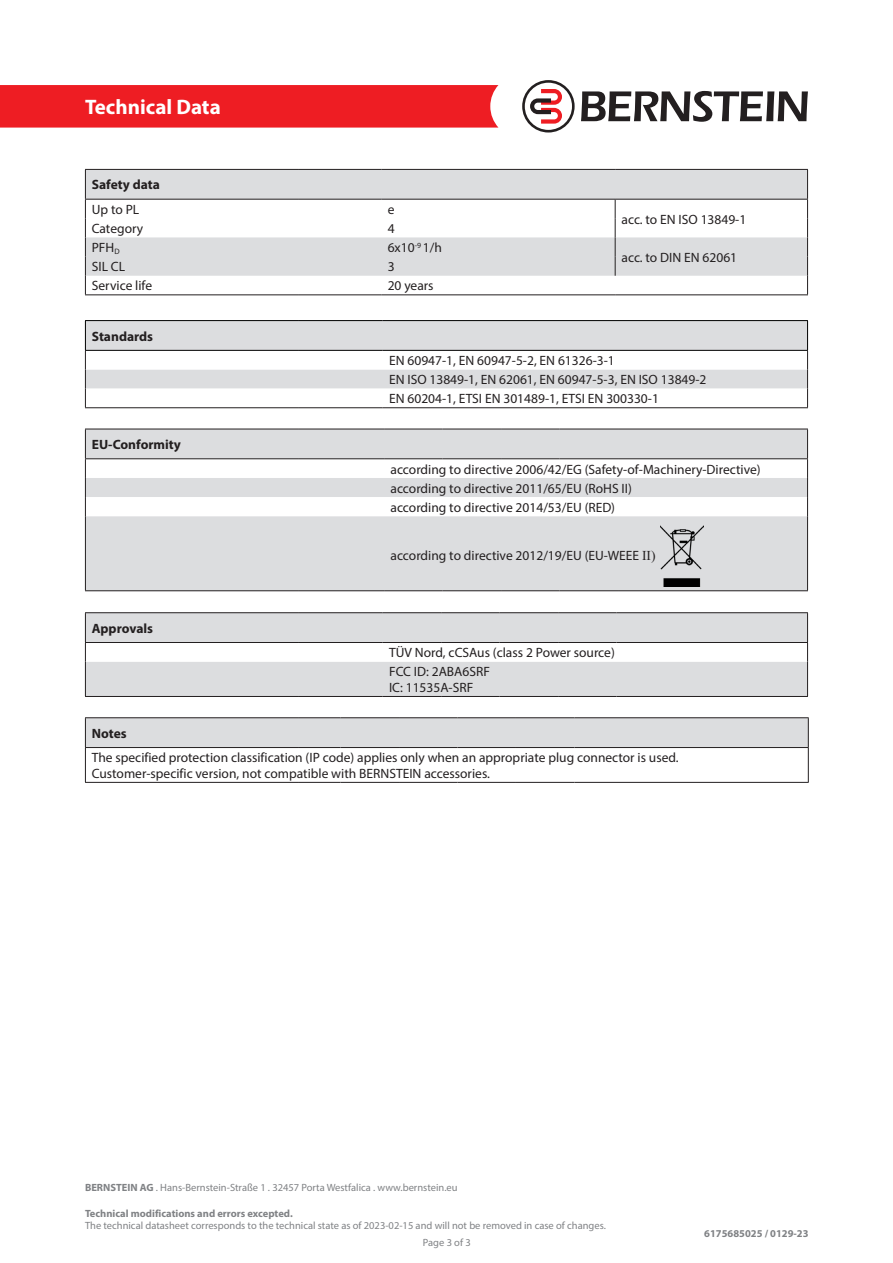
<style>
.page{position:relative;width:893px;height:1263px;background:#fff}
.page>*{position:absolute;margin:0;border:0;box-sizing:border-box;transform-origin:0 0}
.t1{font:700 21px "Myriad Pro";color:#fff}
.Copy_Regular_DE{font:13.5px "Myriad Pro";color:#231f20}
.t2{font:700 13.5px "Myriad Pro";color:#231f20}
.t3{font:10.5px/16.8px "Myriad Pro";color:#808285}
.t4{font:700 10.5px "Myriad Pro";color:#808285}
.s1{font-family:"Times New Roman"}
.s2{font-weight:700}
</style>
<div class="page">
<div style="left:0;top:85px;width:498px;height:43px;background:#ee1d23"></div>
<svg style="left:581px;top:91px;width:227px;height:31px"></svg>
<svg style="left:522px;top:80px;width:53px;height:53px"></svg>
<hr style="left:85px;top:320px;width:213px;height:1px;background:#000">
<hr style="left:298px;top:320px;width:85px;height:1px;background:#000">
<hr style="left:383px;top:320px;width:425px;height:1px;background:#000">
<svg style="left:85px;top:321px;width:723px;height:86px"></svg>
<hr style="left:85px;top:350px;width:213px;height:1px;background:#000">
<hr style="left:298px;top:350px;width:85px;height:1px;background:#000">
<hr style="left:383px;top:350px;width:425px;height:1px;background:#000">
<hr style="left:85px;top:407px;width:213px;height:1px;background:#231f20">
<hr style="left:298px;top:407px;width:85px;height:1px;background:#231f20">
<hr style="left:383px;top:407px;width:425px;height:1px;background:#231f20">
<div style="left:86px;top:516px;width:721px;height:74px;background:#dcdddf"></div>
<hr style="left:85px;top:590px;width:213px;height:1px;background:#231f20">
<hr style="left:298px;top:590px;width:86px;height:1px;background:#231f20">
<hr style="left:384px;top:590px;width:59px;height:1px;background:#231f20">
<hr style="left:443px;top:590px;width:58px;height:1px;background:#231f20">
<hr style="left:501px;top:590px;width:58px;height:1px;background:#231f20">
<hr style="left:559px;top:590px;width:59px;height:1px;background:#231f20">
<hr style="left:618px;top:590px;width:190px;height:1px;background:#231f20">
<svg style="left:85px;top:430px;width:723px;height:86px"></svg>
<hr style="left:85px;top:516px;width:1px;height:74px;background:#231f20">
<hr style="left:807px;top:516px;width:1px;height:74px;background:#231f20">
<hr style="left:85px;top:429px;width:213px;height:1px;background:#231f20">
<hr style="left:298px;top:429px;width:86px;height:1px;background:#231f20">
<hr style="left:384px;top:429px;width:59px;height:1px;background:#231f20">
<hr style="left:443px;top:429px;width:58px;height:1px;background:#231f20">
<hr style="left:501px;top:429px;width:58px;height:1px;background:#231f20">
<hr style="left:559px;top:429px;width:59px;height:1px;background:#231f20">
<hr style="left:618px;top:429px;width:190px;height:1px;background:#231f20">
<hr style="left:85px;top:458px;width:213px;height:1px;background:#231f20">
<hr style="left:298px;top:458px;width:86px;height:1px;background:#231f20">
<hr style="left:384px;top:458px;width:59px;height:1px;background:#231f20">
<hr style="left:443px;top:458px;width:58px;height:1px;background:#231f20">
<hr style="left:501px;top:458px;width:58px;height:1px;background:#231f20">
<hr style="left:559px;top:458px;width:59px;height:1px;background:#231f20">
<hr style="left:618px;top:458px;width:190px;height:1px;background:#231f20">
<img style="left:660px;top:525px;width:43px;height:61px">
<div style="left:86px;top:662px;width:721px;height:34px;background:#dcdddf"></div>
<svg style="left:85px;top:613px;width:723px;height:49px"></svg>
<hr style="left:85px;top:662px;width:1px;height:34px;background:#231f20">
<hr style="left:807px;top:662px;width:1px;height:34px;background:#231f20">
<hr style="left:85px;top:612px;width:213px;height:1px;background:#231f20">
<hr style="left:298px;top:612px;width:85px;height:1px;background:#231f20">
<hr style="left:383px;top:612px;width:58px;height:1px;background:#231f20">
<hr style="left:441px;top:612px;width:59px;height:1px;background:#231f20">
<hr style="left:500px;top:612px;width:58px;height:1px;background:#231f20">
<hr style="left:558px;top:612px;width:59px;height:1px;background:#231f20">
<hr style="left:617px;top:612px;width:191px;height:1px;background:#231f20">
<hr style="left:85px;top:696px;width:213px;height:1px;background:#231f20">
<hr style="left:298px;top:696px;width:85px;height:1px;background:#231f20">
<hr style="left:383px;top:696px;width:58px;height:1px;background:#231f20">
<hr style="left:441px;top:696px;width:59px;height:1px;background:#231f20">
<hr style="left:500px;top:696px;width:58px;height:1px;background:#231f20">
<hr style="left:558px;top:696px;width:59px;height:1px;background:#231f20">
<hr style="left:617px;top:696px;width:191px;height:1px;background:#231f20">
<hr style="left:85px;top:747px;width:213px;height:1px;background:#231f20">
<hr style="left:298px;top:747px;width:43px;height:1px;background:#231f20">
<hr style="left:341px;top:747px;width:58px;height:1px;background:#231f20">
<hr style="left:399px;top:747px;width:58px;height:1px;background:#231f20">
<hr style="left:457px;top:747px;width:59px;height:1px;background:#231f20">
<hr style="left:516px;top:747px;width:58px;height:1px;background:#231f20">
<hr style="left:574px;top:747px;width:235px;height:1px;background:#231f20">
<div style="left:85px;top:718px;width:724px;height:29px;background:#dcdddf"></div>
<hr style="left:85px;top:748px;width:1px;height:34px;background:#231f20">
<hr style="left:808px;top:748px;width:1px;height:34px;background:#231f20">
<hr style="left:85px;top:717px;width:213px;height:1px;background:#231f20">
<hr style="left:298px;top:717px;width:43px;height:1px;background:#231f20">
<hr style="left:341px;top:717px;width:58px;height:1px;background:#231f20">
<hr style="left:399px;top:717px;width:58px;height:1px;background:#231f20">
<hr style="left:457px;top:717px;width:59px;height:1px;background:#231f20">
<hr style="left:516px;top:717px;width:58px;height:1px;background:#231f20">
<hr style="left:574px;top:717px;width:235px;height:1px;background:#231f20">
<hr style="left:85px;top:782px;width:213px;height:1px;background:#231f20">
<hr style="left:298px;top:782px;width:43px;height:1px;background:#231f20">
<hr style="left:341px;top:782px;width:58px;height:1px;background:#231f20">
<hr style="left:399px;top:782px;width:58px;height:1px;background:#231f20">
<hr style="left:457px;top:782px;width:59px;height:1px;background:#231f20">
<hr style="left:516px;top:782px;width:58px;height:1px;background:#231f20">
<hr style="left:574px;top:782px;width:235px;height:1px;background:#231f20">
<svg style="left:86px;top:170px;width:721px;height:106px;fill:#dcdddf"></svg>
<svg style="left:615px;top:200px;width:1px;height:76px"></svg>
<svg style="left:807px;top:170px;width:1px;height:124px"></svg>
<svg style="left:85px;top:170px;width:1px;height:124px"></svg>
<hr style="left:85px;top:169px;width:213px;height:1px;background:#231f20">
<hr style="left:298px;top:169px;width:83px;height:1px;background:#231f20">
<hr style="left:381px;top:169px;width:234px;height:1px;background:#231f20">
<hr style="left:615px;top:169px;width:193px;height:1px;background:#231f20">
<hr style="left:85px;top:199px;width:213px;height:1px;background:#231f20">
<hr style="left:298px;top:199px;width:83px;height:1px;background:#231f20">
<hr style="left:381px;top:199px;width:234px;height:1px;background:#231f20">
<hr style="left:615px;top:199px;width:193px;height:1px;background:#231f20">
<hr style="left:85px;top:294px;width:213px;height:1px;background:#231f20">
<hr style="left:298px;top:294px;width:83px;height:1px;background:#231f20">
<hr style="left:381px;top:294px;width:234px;height:1px;background:#231f20">
<hr style="left:615px;top:294px;width:193px;height:1px;background:#231f20">
<h1 class="t1" style="left:85px;top:93px;width:137px">Technical Data</h1>
<p class="t2" style="left:92px;top:176px;width:70px">Safety data</p>
<p class="Copy_Regular_DE" style="left:92px;top:201px;width:49px">Up to PL</p>
<p class="Copy_Regular_DE" style="left:388px;top:201px;width:8px">e</p>
<p class="Copy_Regular_DE" style="left:92px;top:220px;width:53px">Category</p>
<p class="Copy_Regular_DE" style="left:388px;top:220px;width:8px">4</p>
<p class="Copy_Regular_DE" style="left:92px;top:239px;width:29px">PFH<sub>D</sub></p>
<p class="Copy_Regular_DE" style="left:388px;top:239px;width:56px">6x10<sup>-9</sup> 1/h</p>
<p class="Copy_Regular_DE" style="left:92px;top:258px;width:35px">SIL CL</p>
<p class="Copy_Regular_DE" style="left:388px;top:258px;width:8px">3</p>
<p class="Copy_Regular_DE" style="left:92px;top:277px;width:62px">Service life</p>
<p class="Copy_Regular_DE" style="left:388px;top:277px;width:47px">20 years</p>
<p class="t2" style="left:92px;top:327px;width:63px">Standards</p>
<p class="Copy_Regular_DE" style="left:621px;top:211px;width:126px">acc. to EN ISO 13849-1</p>
<p class="Copy_Regular_DE" style="left:621px;top:249px;width:117px">acc. to DIN EN 62061</p>
<p class="t2" style="left:92px;top:436px;width:91px">EU-Conformity</p>
<p class="t2" style="left:92px;top:619px;width:63px">Approvals</p>
<p class="Copy_Regular_DE" style="left:389px;top:352px;width:227px">EN 60947-1, EN 60947-5-2, EN 61326-3-1</p>
<p class="Copy_Regular_DE" style="left:389px;top:371px;width:319px">EN ISO 13849-1, EN 62061, EN 60947-5-3, EN ISO 13849-2</p>
<p class="Copy_Regular_DE" style="left:389px;top:390px;width:271px">EN 60204-1, ETSI EN 301489-1, ETSI EN 300330-1</p>
<p class="Copy_Regular_DE" style="left:390px;top:461px;width:372px">according to directive 2006/42/EG (Safety-of-Machinery-Directive)</p>
<p class="Copy_Regular_DE" style="left:390px;top:480px;width:243px">according to directive 2011/65/EU (RoHS II)</p>
<p class="Copy_Regular_DE" style="left:390px;top:499px;width:226px">according to directive 2014/53/EU (RED)</p>
<p class="Copy_Regular_DE" style="left:390px;top:547px;width:267px">according to directive 2012/19/EU (EU-WEEE <span class="s1">II)</span></p>
<p class="Copy_Regular_DE" style="left:389px;top:644px;width:227px">TÜV Nord, cCSAus (class 2 Power source)</p>
<p class="Copy_Regular_DE" style="left:389px;top:663px;width:102px">FCC ID: 2ABA6SRF</p>
<p class="Copy_Regular_DE" style="left:389px;top:679px;width:86px">IC: 11535A-SRF</p>
<p class="t2" style="left:92px;top:724px;width:36px">Notes</p>
<p class="Copy_Regular_DE" style="left:92px;top:749px;width:588px">The specified protection classification (IP code) applies only when an appropriate plug connector is used.</p>
<p class="Copy_Regular_DE" style="left:92px;top:765px;width:400px">Customer-specific version, not compatible with BERNSTEIN accessories.</p>
<p class="t3" style="left:85px;top:1179px;width:374px"><span class="s2">BERNSTEIN AG</span> . Hans-Bernstein-Straße 1 . 32457 Porta Westfalica . www.bernstein.eu</p>
<p class="t4" style="left:85px;top:1206px;width:209px">Technical modifications and errors excepted.</p>
<p class="t3" style="left:423px;top:1217px;width:184px;text-indent:-338px">The technical datasheet corresponds to the technical state as of 2023-02-15 and will not be removed in case of changes.<br>Page 3 of 3</p>
<p class="t4" style="left:704px;top:1227px;width:106px">6175685025 / 0129-23</p>
</div>
